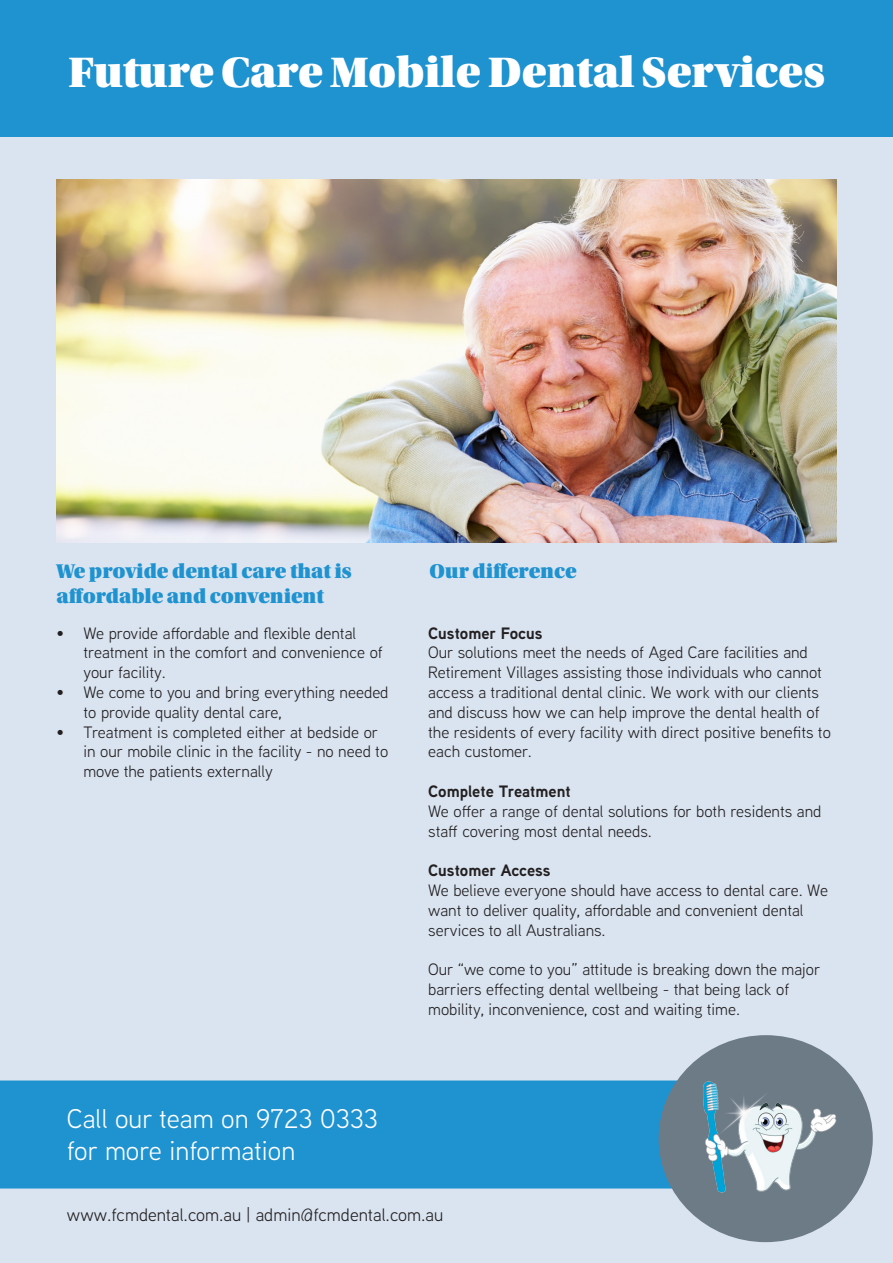
<style>
.page{position:relative;width:893px;height:1263px;background:#fff}
.page>*{position:absolute;margin:0;border:0;box-sizing:border-box;transform-origin:0 0}
.t1{font:45px "Utopia Std Black Headline";color:#fff}
.t2{font:27px/32.4px "Aaux Next";color:#fff}
.t3{font:21px/25.2px "Utopia Std Black Headline";color:#1f92d0}
.t4{font:18px "Aaux Next";color:#231f20}
.t5{font:16.5px/19.8px "Aaux Next";color:#231f20}
.t6{font:700 16.5px "Aaux Next";color:#231f20}
</style>
<div class="page">
<div style="left:0;top:136px;width:893px;height:1127px;background:#d9e4f0"></div>
<div style="left:0;top:1080px;width:677px;height:108px;background:#1f92d0"></div>
<div style="left:659px;top:1035px;width:214px;height:207px;background:#6d7b87;border-radius:50%"></div>
<img style="left:703px;top:1081px;width:134px;height:112px">
<img style="left:716px;top:1088px;width:58px;height:49px">
<div style="left:0;top:0;width:893px;height:136px;background:#1f92d0"></div>
<img style="left:56px;top:180px;width:780px;height:362px">
<p class="t1" style="left:69px;top:49px;width:757px">Future Care Mobile Dental Services</p>
<p class="t3" style="left:56px;top:559px;width:297px">We provide dental care that is affordable and convenient</p>
<p class="t5" style="left:83px;top:622px;width:301px;text-indent:-27px">• We provide affordable and flexible dental treatment in the comfort and convenience of your facility.</p>
<p class="t5" style="left:83px;top:682px;width:307px;text-indent:-27px">• We come to you and bring everything needed to provide quality dental care,</p>
<p class="t5" style="left:83px;top:721px;width:306px;text-indent:-27px">• Treatment is completed either at bedside or in our mobile clinic in the facility - no need to move the patients externally</p>
<p class="t2" style="left:67px;top:1101px;width:313px">Call our team on 9723 0333 for more information</p>
<p class="t3" style="left:429px;top:559px;width:149px">Our difference</p>
<p class="t6" style="left:428px;top:621px;width:116px">Customer Focus</p>
<p class="t5" style="left:428px;top:642px;width:404px">Our solutions meet the needs of Aged Care facilities and Retirement Villages assisting those individuals who cannot access a traditional dental clinic. We work with our clients and discuss how we can help improve the dental health of the residents of every facility with direct positive benefits to each customer.</p>
<p class="t6" style="left:428px;top:780px;width:144px">Complete Treatment</p>
<p class="t5" style="left:428px;top:801px;width:395px">We offer a range of dental solutions for both residents and staff covering most dental needs.</p>
<p class="t6" style="left:428px;top:859px;width:124px">Customer Access</p>
<p class="t5" style="left:428px;top:880px;width:401px">We believe everyone should have access to dental care. We want to deliver quality, affordable and convenient dental services to all Australians.</p>
<p class="t5" style="left:428px;top:959px;width:394px">Our “we come to you” attitude is breaking down the major barriers effecting dental wellbeing - that being lack of mobility, inconvenience, cost and waiting time.</p>
<p class="t4" style="left:67px;top:1202px;width:378px">www.fcmdental.com.au | admin@fcmdental.com.au</p>
</div>
